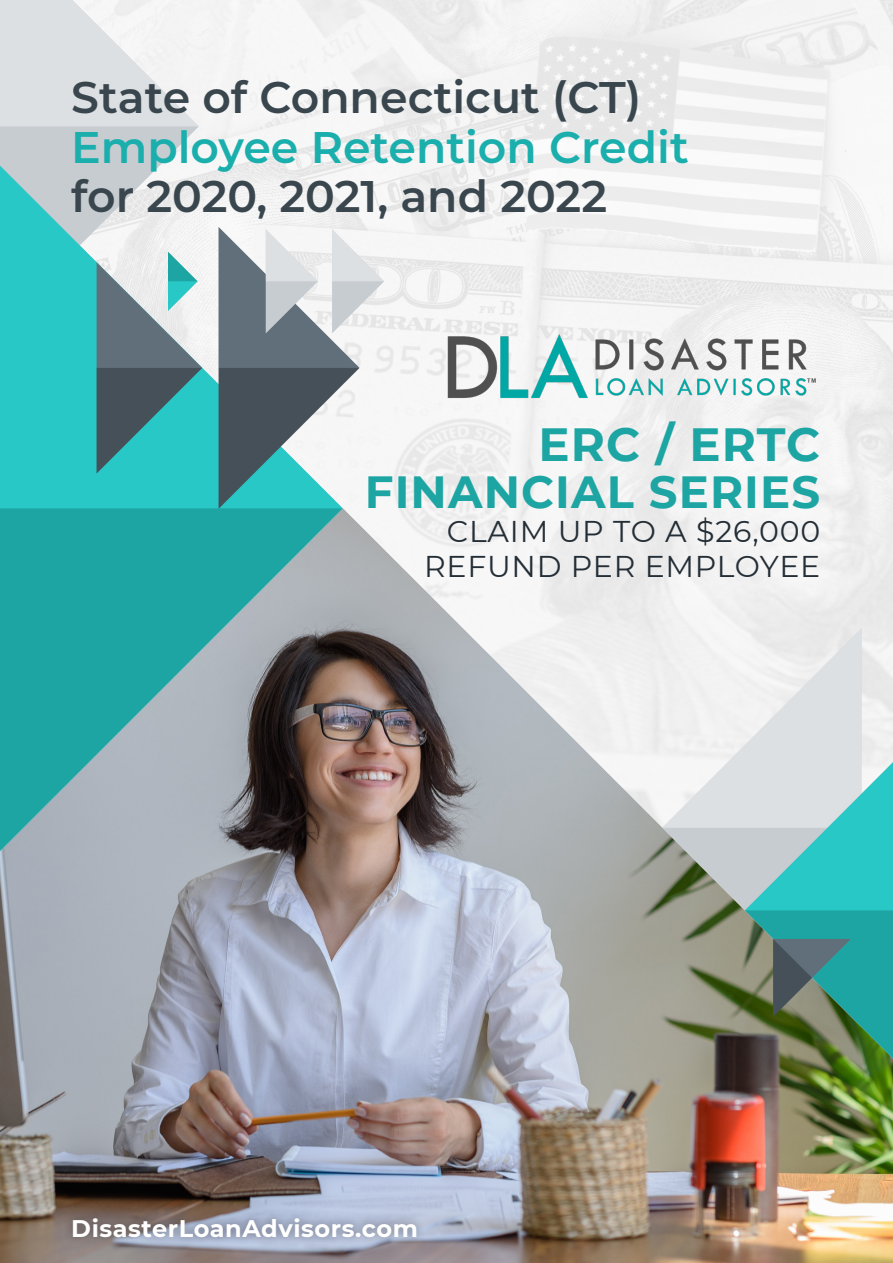
<style>
.page{position:relative;width:893px;height:1263px;background:#fff}
.page>*{position:absolute;margin:0;border:0;box-sizing:border-box;transform-origin:0 0}
.p1{font:700 46.5px "Montserrat";letter-spacing:.025em;color:#1da5a3}
.p1-2{font:700 45px "Montserrat";letter-spacing:.025em;color:#1da5a3}
.t1{font:600 44.25px "Montserrat";color:#3a464e}
.t2{font:600 44.25px "Montserrat";color:#1aafad}
.p1-3{font:30px "Montserrat";letter-spacing:.025em;color:#242e36}
.p1-4{font:700 24px "Montserrat";letter-spacing:.025em;color:#fff}
</style>
<div class="page">
<img style="left:199px;top:0;width:694px;height:508px">
<img style="left:0;top:508px;width:893px;height:755px">
<svg style="left:0;top:126px;width:199px;height:26px;background:#caced3"></svg>
<svg style="left:0;top:0;width:199px;height:126px"></svg>
<svg style="left:0;top:508px;width:343px;height:343px;background:#549898"></svg>
<svg style="left:0;top:152px;width:343px;height:356px;fill:#28c8c7"></svg>
<svg style="left:97px;top:252px;width:105px;height:222px;background:#6c9da1"></svg>
<svg style="left:219px;top:227px;width:165px;height:282px"></svg>
<svg style="left:662px;top:628px;width:231px;height:430px"></svg>
<div style="left:63px;top:1209px;width:363px;height:37px;background:#231f20;opacity:.5"></div>
<img style="left:427px;top:327px;width:402px;height:81px">
<p class="t1" style="left:71px;top:66px;width:572px">State of Connecticut (CT)</p>
<p class="t2" style="left:71px;top:116px;width:619px">Employee Retention Credit</p>
<p class="t1" style="left:71px;top:165px;width:537px">for 2020, 2021, and 2022</p>
<p class="p1" style="left:538px;top:411px;width:283px">ERC / ERTC</p>
<p class="p1-2" style="left:365px;top:459px;width:457px">FINANCIAL SERIES</p>
<p class="p1-3" style="left:447px;top:511px;width:375px">CLAIM UP TO A $26,000</p>
<p class="p1-3" style="left:424px;top:545px;width:398px">REFUND PER EMPLOYEE</p>
<p class="p1-4" style="left:71px;top:1211px;width:348px">DisasterLoanAdvisors.com</p>
</div>
